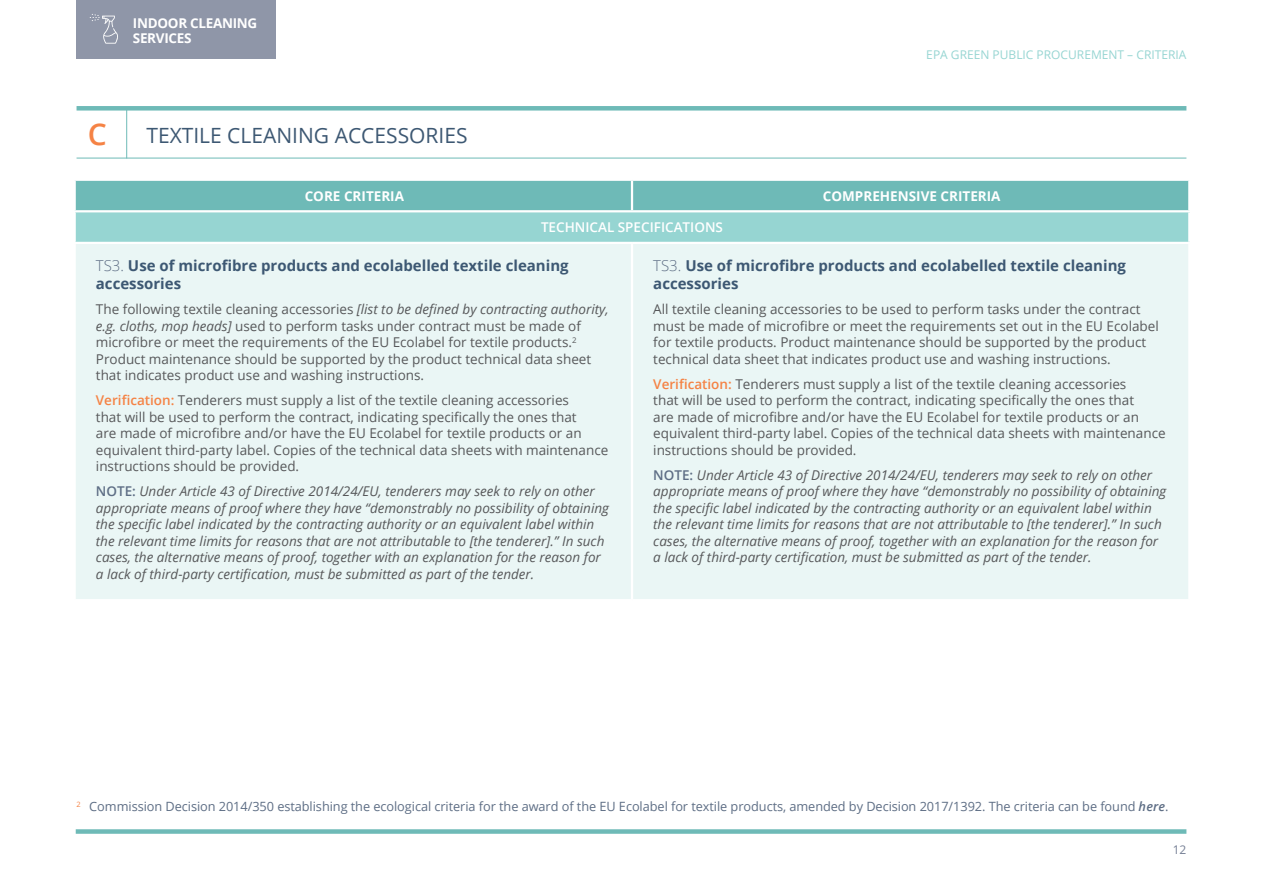
<style>
.page{position:relative;width:1263px;height:893px;background:#fff}
.page>*{position:absolute;margin:0;border:0;box-sizing:border-box;transform-origin:0 0}
.t1{font:600 30px "Open Sans";color:#f58345}
.Blue_Light_Heading_-_14pt{font:21px "Open Sans";color:#3d5873}
.Criteria_Heading{font:700 15px/18px "Open Sans";color:#3d5873}
.Table_Text{font:13.5px/16.5px "Open Sans";color:#57585a}
.Table_Text-2{font:italic 13.5px/16.5px "Open Sans";color:#57585a}
.Table_White_Heading{font:700 13.5px "Open Sans";color:#fff}
.Table_White_Subheading{font:600 13.5px "Open Sans";color:#fff}
.Table_White_Heading-2{font:700 13.5px/15px "Open Sans";letter-spacing:-.02em;color:#fff}
.t2{font:12.75px "Open Sans";letter-spacing:-.005em;color:#5e6e85}
.t3{font:12px "Open Sans";color:#96d5d2}
.t4{font:12px "Open Sans";color:#747e94}
.s1{font-weight:300;color:#5e6e85}
.s2{font-style:italic}
.s3{font-weight:600;color:#f58345}
.s4{font-weight:600;font-style:normal;color:#5e6e85}
.s5{font-weight:600;font-style:italic}
</style>
<div class="page">
<div style="left:76px;top:829px;width:1110px;height:5px;background:#6ebab7"></div>
<div style="left:77px;top:106px;width:1109px;height:5px;background:#6ebab7"></div>
<div style="left:77px;top:0;width:199px;height:59px;background:#8f96a8"></div>
<svg style="left:90px;top:14px;width:28px;height:30px"></svg>
<div style="left:76px;top:181px;width:1112px;height:29px;background:#6ebab7"></div>
<div style="left:75px;top:211px;width:1114px;height:32px;background:#96d5d2"></div>
<div style="left:76px;top:244px;width:1112px;height:355px;background:#eaf6f5"></div>
<hr style="left:631px;top:181px;width:2px;height:29px;background:#fff">
<hr style="left:74px;top:210px;width:558px;height:2px;background:#fff">
<hr style="left:632px;top:210px;width:558px;height:2px;background:#fff">
<hr style="left:74px;top:212px;width:2px;height:30px;background:#fff">
<hr style="left:1188px;top:212px;width:2px;height:30px;background:#fff">
<hr style="left:74px;top:242px;width:558px;height:2px;background:#fff">
<hr style="left:632px;top:242px;width:558px;height:2px;background:#fff">
<hr style="left:631px;top:244px;width:2px;height:355px;background:#fff">
<hr style="left:126px;top:109px;width:1px;height:49px;background:#6ebab7">
<hr style="left:77px;top:158px;width:1109px;height:1px;background:#6ebab7">
<p class="Table_White_Heading-2" style="left:133px;top:16px;width:126px">INDOOR CLEANING<br>SERVICES</p>
<p class="t1" style="left:88px;top:114px;width:21px">C</p>
<p class="Blue_Light_Heading_-_14pt" style="left:146px;top:121px;width:323px">TEXTILE CLEANING ACCESSORIES</p>
<p class="t3" style="left:926px;top:47px;width:262px">EPA GREEN PUBLIC PROCUREMENT – CRITERIA</p>
<p class="Table_White_Heading" style="left:305px;top:186px;width:101px">CORE CRITERIA</p>
<p class="Table_White_Heading" style="left:823px;top:186px;width:179px">COMPREHENSIVE CRITERIA</p>
<p class="Table_White_Subheading" style="left:541px;top:218px;width:183px">TECHNICAL SPECIFICATIONS</p>
<p class="Criteria_Heading" style="left:96px;top:257px;width:474px"><span class="s1">TS3.</span> Use of microfibre products and ecolabelled textile cleaning accessories</p>
<p class="Table_Text" style="left:96px;top:301px;width:514px">The following textile cleaning accessories <span class="s2">[list to be defined by contracting authority, e.g. cloths, mop heads]</span> used to perform tasks under contract must be made of microfibre or meet the requirements of the EU Ecolabel for textile products.<sup>2<br></sup>Product maintenance should be supported by the product technical data sheet that indicates product use and washing instructions.</p>
<p class="Table_Text" style="left:96px;top:392px;width:514px"><span class="s3">Verification:</span> Tenderers must supply a list of the textile cleaning accessories<br>that will be used to perform the contract, indicating specifically the ones that<br>are made of microfibre and/or have the EU Ecolabel for textile products or an equivalent third-party label. Copies of the technical data sheets with maintenance instructions should be provided.</p>
<p class="Table_Text-2" style="left:96px;top:483px;width:515px"><span class="s4">NOTE:</span> Under Article 43 of Directive 2014/24/EU, tenderers may seek to rely on other appropriate means of proof where they have “demonstrably no possibility of obtaining the specific label indicated by the contracting authority or an equivalent label within the relevant time limits for reasons that are not attributable to [the tenderer].” In such cases, the alternative means of proof, together with an explanation for the reason for a lack of third-party certification, must be submitted as part of the tender.</p>
<p class="Criteria_Heading" style="left:653px;top:257px;width:474px"><span class="s1">TS3.</span> Use of microfibre products and ecolabelled textile cleaning accessories</p>
<p class="Table_Text" style="left:653px;top:301px;width:507px">All textile cleaning accessories to be used to perform tasks under the contract must be made of microfibre or meet the requirements set out in the EU Ecolabel for textile products. Product maintenance should be supported by the product technical data sheet that indicates product use and washing instructions.</p>
<p class="Table_Text" style="left:653px;top:375px;width:514px"><span class="s3">Verification:</span> Tenderers must supply a list of the textile cleaning accessories<br>that will be used to perform the contract, indicating specifically the ones that<br>are made of microfibre and/or have the EU Ecolabel for textile products or an equivalent third-party label. Copies of the technical data sheets with maintenance instructions should be provided.</p>
<p class="Table_Text-2" style="left:653px;top:466px;width:515px"><span class="s4">NOTE:</span> Under Article 43 of Directive 2014/24/EU, tenderers may seek to rely on other appropriate means of proof where they have “demonstrably no possibility of obtaining the specific label indicated by the contracting authority or an equivalent label within the relevant time limits for reasons that are not attributable to [the tenderer].” In such cases, the alternative means of proof, together with an explanation for the reason for a lack of third-party certification, must be submitted as part of the tender.</p>
<p class="t2" style="left:77px;top:798px;width:1093px"><sup>2</sup> Commission Decision 2014/350 establishing the ecological criteria for the award of the EU Ecolabel for textile products, amended by Decision 2017/1392. The criteria can be found <span class="s5">here</span>.</p>
<p class="t4" style="left:1173px;top:841px;width:15px">12</p>
</div>
